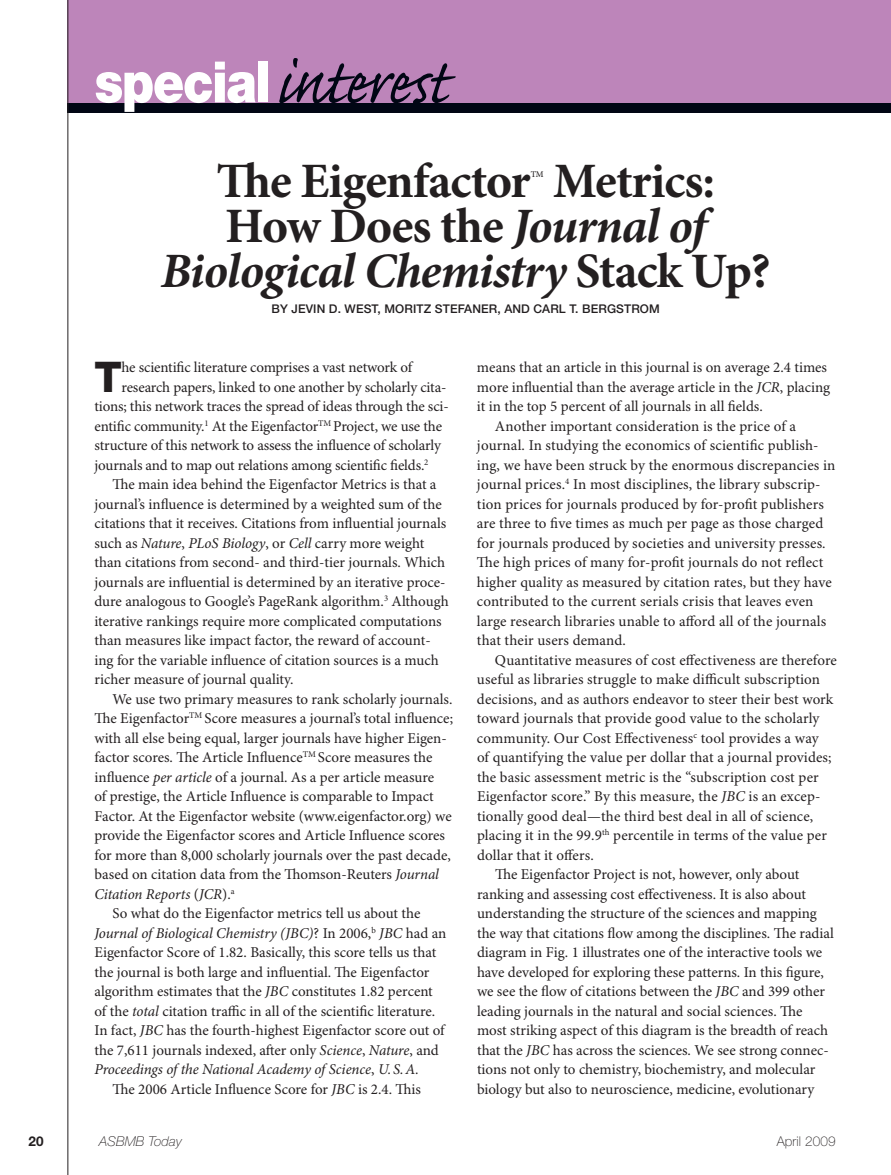
<style>
.page{position:relative;width:891px;height:1175px;background:#fff}
.page>*{position:absolute;margin:0;border:0;box-sizing:border-box;transform-origin:0 0}
.t1{font:82.5px "Caflisch Script Pro";letter-spacing:-.03em;color:#010614;scale:.95 1}
.t2{font:700 49.5px "Minion Pro";letter-spacing:-.02em;color:#231f20}
.t3{font:italic 700 49.5px "Minion Pro";letter-spacing:-.02em;color:#231f20}
.t4{font:800 42.3px "Helvetica Neue LT Std";color:#231f20}
.t5{font:15px "Minion Pro";color:#231f20}
.t6{font:italic 15px "Minion Pro";letter-spacing:-.005em;color:#231f20}
.t7{font:italic 100 13.5px "Helvetica Neue LT Std";letter-spacing:.01em;color:#231f20}
.t8{font:100 13.5px "Helvetica Neue LT Std";letter-spacing:.01em;color:#231f20}
.t9{font:700 13.5px "Helvetica Neue LT Std";color:#231f20}
.t10{font:500 12px "Helvetica Neue LT Std";letter-spacing:.01em;color:#231f20}
.t11{font:500 8.7px "Minion Pro";color:#231f20}
.s1{font-family:"Helvetica Neue LT Std";font-weight:900;font-size:57px;color:#fff}
.s2{font-style:italic}
.s3{font-style:normal}
</style>
<div class="page">
<div style="left:68px;top:0;width:823px;height:112px;background:#010614"></div>
<div style="left:68px;top:0;width:823px;height:102px;background:#bd85ba"></div>
<hr style="left:68px;top:0;width:1px;height:1174px;background:#231f20">
<h1 class="t1" style="left:94px;top:40px;width:373px"><span class="s1">special</span> interest</h1>
<h2 class="t2" style="left:216px;top:152px;width:316px">The Eigenfactor</h2>
<p class="t11" style="left:531px;top:168px;width:14px">TM</p>
<h2 class="t2" style="left:553px;top:152px;width:163px">Metrics:</h2>
<h2 class="t2" style="left:225px;top:197px;width:482px">How Does the <span class="s2">Journal of</span></h2>
<h2 class="t3" style="left:161px;top:242px;width:611px">Biological Chemistry <span class="s3">Stack Up?</span></h2>
<p class="t10" style="left:272px;top:301px;width:390px">BY JEVIN D. WEST, MORITZ STEFANER, AND CARL T. BERGSTROM</p>
<h3 class="t4" style="left:94px;top:351px;width:29px">T</h3>
<p class="t5" style="left:121px;top:358px;width:292px">he scientific literature comprises a vast network of</p>
<p class="t5" style="left:121px;top:378px;width:327px">research papers, linked to one another by scholarly cita-</p>
<p class="t5" style="left:94px;top:397px;width:356px">tions; this network traces the spread of ideas through the sci-</p>
<p class="t5" style="left:94px;top:417px;width:349px">entific community.<sup>1</sup> At the Eigenfactor<sup>TM</sup> Project, we use the</p>
<p class="t5" style="left:94px;top:436px;width:348px">structure of this network to assess the influence of scholarly</p>
<p class="t5" style="left:94px;top:456px;width:336px">journals and to map out relations among scientific fields.<sup>2</sup></p>
<p class="t5" style="left:112px;top:475px;width:326px">The main idea behind the Eigenfactor Metrics is that a</p>
<p class="t5" style="left:94px;top:495px;width:349px">journal’s influence is determined by a weighted sum of the</p>
<p class="t5" style="left:94px;top:514px;width:353px">citations that it receives. Citations from influential journals</p>
<p class="t5" style="left:94px;top:534px;width:331px">such as <span class="s2">Nature</span>, <span class="s2">PLoS Biology</span>, or <span class="s2">Cell</span> carry more weight</p>
<p class="t5" style="left:94px;top:553px;width:352px">than citations from second- and third-tier journals. Which</p>
<p class="t5" style="left:94px;top:573px;width:353px">journals are influential is determined by an iterative proce-</p>
<p class="t5" style="left:94px;top:592px;width:356px">dure analogous to Google’s PageRank algorithm.<sup>3</sup> Although</p>
<p class="t5" style="left:94px;top:612px;width:349px">iterative rankings require more complicated computations</p>
<p class="t5" style="left:94px;top:631px;width:338px">than measures like impact factor, the reward of account-</p>
<p class="t5" style="left:94px;top:651px;width:346px">ing for the variable influence of citation sources is a much</p>
<p class="t5" style="left:94px;top:670px;width:200px">richer measure of journal quality.</p>
<p class="t5" style="left:112px;top:690px;width:341px">We use two primary measures to rank scholarly journals.</p>
<p class="t5" style="left:94px;top:709px;width:360px">The Eigenfactor<sup>TM</sup> Score measures a journal’s total influence;</p>
<p class="t5" style="left:95px;top:729px;width:354px">with all else being equal, larger journals have higher Eigen-</p>
<p class="t5" style="left:95px;top:748px;width:339px">factor scores. The Article Influence<sup>TM</sup> Score measures the</p>
<p class="t5" style="left:95px;top:768px;width:341px">influence <span class="s2">per article</span> of a journal. As a per article measure</p>
<p class="t5" style="left:95px;top:787px;width:341px">of prestige, the Article Influence is comparable to Impact</p>
<p class="t5" style="left:95px;top:807px;width:359px">Factor. At the Eigenfactor website (www.eigenfactor.org) we</p>
<p class="t5" style="left:95px;top:826px;width:352px">provide the Eigenfactor scores and Article Influence scores</p>
<p class="t5" style="left:95px;top:846px;width:358px">for more than 8,000 scholarly journals over the past decade,</p>
<p class="t5" style="left:95px;top:865px;width:346px">based on citation data from the Thomson-Reuters <span class="s2">Journal</span></p>
<p class="t6" style="left:95px;top:885px;width:142px">Citation Reports <span class="s3">(</span>JCR<span class="s3">).</span><sup>a</sup></p>
<p class="t5" style="left:112px;top:904px;width:310px">So what do the Eigenfactor metrics tell us about the</p>
<p class="t6" style="left:94px;top:924px;width:353px">Journal of Biological Chemistry (JBC)<span class="s3">? In 2006,</span><sup>b</sup> JBC <span class="s3">had an</span></p>
<p class="t5" style="left:94px;top:943px;width:343px">Eigenfactor Score of 1.82. Basically, this score tells us that</p>
<p class="t5" style="left:94px;top:963px;width:336px">the journal is both large and influential. The Eigenfactor</p>
<p class="t5" style="left:94px;top:982px;width:340px">algorithm estimates that the <span class="s2">JBC</span> constitutes 1.82 percent</p>
<p class="t5" style="left:94px;top:1002px;width:342px">of the <span class="s2">total</span> citation traffic in all of the scientific literature.</p>
<p class="t5" style="left:94px;top:1021px;width:352px">In fact, <span class="s2">JBC</span> has the fourth-highest Eigenfactor score out of</p>
<p class="t5" style="left:94px;top:1041px;width:346px">the 7,611 journals indexed, after only <span class="s2">Science</span>, <span class="s2">Nature</span>, and</p>
<p class="t6" style="left:94px;top:1060px;width:326px">Proceedings of the National Academy of Science<span class="s3">,</span> U. S.A.</p>
<p class="t5" style="left:112px;top:1080px;width:310px">The 2006 Article Influence Score for <span class="s2">JBC</span> is 2.4. This</p>
<p class="t5" style="left:477px;top:358px;width:352px">means that an article in this journal is on average 2.4 times</p>
<p class="t5" style="left:477px;top:378px;width:355px">more influential than the average article in the <span class="s2">JCR</span>, placing</p>
<p class="t5" style="left:477px;top:397px;width:287px">it in the top 5 percent of all journals in all fields.</p>
<p class="t5" style="left:495px;top:417px;width:303px">Another important consideration is the price of a</p>
<p class="t5" style="left:477px;top:436px;width:343px">journal. In studying the economics of scientific publish-</p>
<p class="t5" style="left:477px;top:456px;width:360px">ing, we have been struck by the enormous discrepancies in</p>
<p class="t5" style="left:477px;top:475px;width:345px">journal prices.<sup>4</sup> In most disciplines, the library subscrip-</p>
<p class="t5" style="left:477px;top:495px;width:348px">tion prices for journals produced by for-profit publishers</p>
<p class="t5" style="left:477px;top:514px;width:348px">are three to five times as much per page as those charged</p>
<p class="t5" style="left:477px;top:534px;width:350px">for journals produced by societies and university presses.</p>
<p class="t5" style="left:477px;top:553px;width:348px">The high prices of many for-profit journals do not reflect</p>
<p class="t5" style="left:477px;top:573px;width:356px">higher quality as measured by citation rates, but they have</p>
<p class="t5" style="left:477px;top:592px;width:338px">contributed to the current serials crisis that leaves even</p>
<p class="t5" style="left:477px;top:612px;width:351px">large research libraries unable to afford all of the journals</p>
<p class="t5" style="left:477px;top:631px;width:150px">that their users demand.</p>
<p class="t5" style="left:495px;top:651px;width:343px">Quantitative measures of cost effectiveness are therefore</p>
<p class="t5" style="left:477px;top:670px;width:345px">useful as libraries struggle to make difficult subscription</p>
<p class="t5" style="left:477px;top:690px;width:358px">decisions, and as authors endeavor to steer their best work</p>
<p class="t5" style="left:477px;top:709px;width:344px">toward journals that provide good value to the scholarly</p>
<p class="t5" style="left:477px;top:729px;width:343px">community. Our Cost Effectiveness<sup>c</sup> tool provides a way</p>
<p class="t5" style="left:477px;top:748px;width:356px">of quantifying the value per dollar that a journal provides;</p>
<p class="t5" style="left:477px;top:768px;width:343px">the basic assessment metric is the “subscription cost per</p>
<p class="t5" style="left:477px;top:787px;width:345px">Eigenfactor score.” By this measure, the <span class="s2">JBC</span> is an excep-</p>
<p class="t5" style="left:477px;top:807px;width:338px">tionally good deal—the third best deal in all of science,</p>
<p class="t5" style="left:477px;top:826px;width:352px">placing it in the 99.9<sup>th</sup> percentile in terms of the value per</p>
<p class="t5" style="left:477px;top:846px;width:118px">dollar that it offers.</p>
<p class="t5" style="left:495px;top:865px;width:306px">The Eigenfactor Project is not, however, only about</p>
<p class="t5" style="left:477px;top:885px;width:331px">ranking and assessing cost effectiveness. It is also about</p>
<p class="t5" style="left:477px;top:904px;width:341px">understanding the structure of the sciences and mapping</p>
<p class="t5" style="left:477px;top:924px;width:359px">the way that citations flow among the disciplines. The radial</p>
<p class="t5" style="left:477px;top:943px;width:347px">diagram in Fig. 1 illustrates one of the interactive tools we</p>
<p class="t5" style="left:477px;top:963px;width:348px">have developed for exploring these patterns. In this figure,</p>
<p class="t5" style="left:477px;top:982px;width:350px">we see the flow of citations between the <span class="s2">JBC</span> and 399 other</p>
<p class="t5" style="left:477px;top:1002px;width:327px">leading journals in the natural and social sciences. The</p>
<p class="t5" style="left:477px;top:1021px;width:353px">most striking aspect of this diagram is the breadth of reach</p>
<p class="t5" style="left:477px;top:1041px;width:353px">that the <span class="s2">JBC</span> has across the sciences. We see strong connec-</p>
<p class="t5" style="left:477px;top:1060px;width:340px">tions not only to chemistry, biochemistry, and molecular</p>
<p class="t5" style="left:477px;top:1080px;width:339px">biology but also to neuroscience, medicine, evolutionary</p>
<p class="t9" style="left:28px;top:1132px;width:17px">20</p>
<p class="t7" style="left:99px;top:1133px;width:84px">ASBMB Today</p>
<p class="t8" style="left:777px;top:1133px;width:60px">April 2009</p>
</div>
